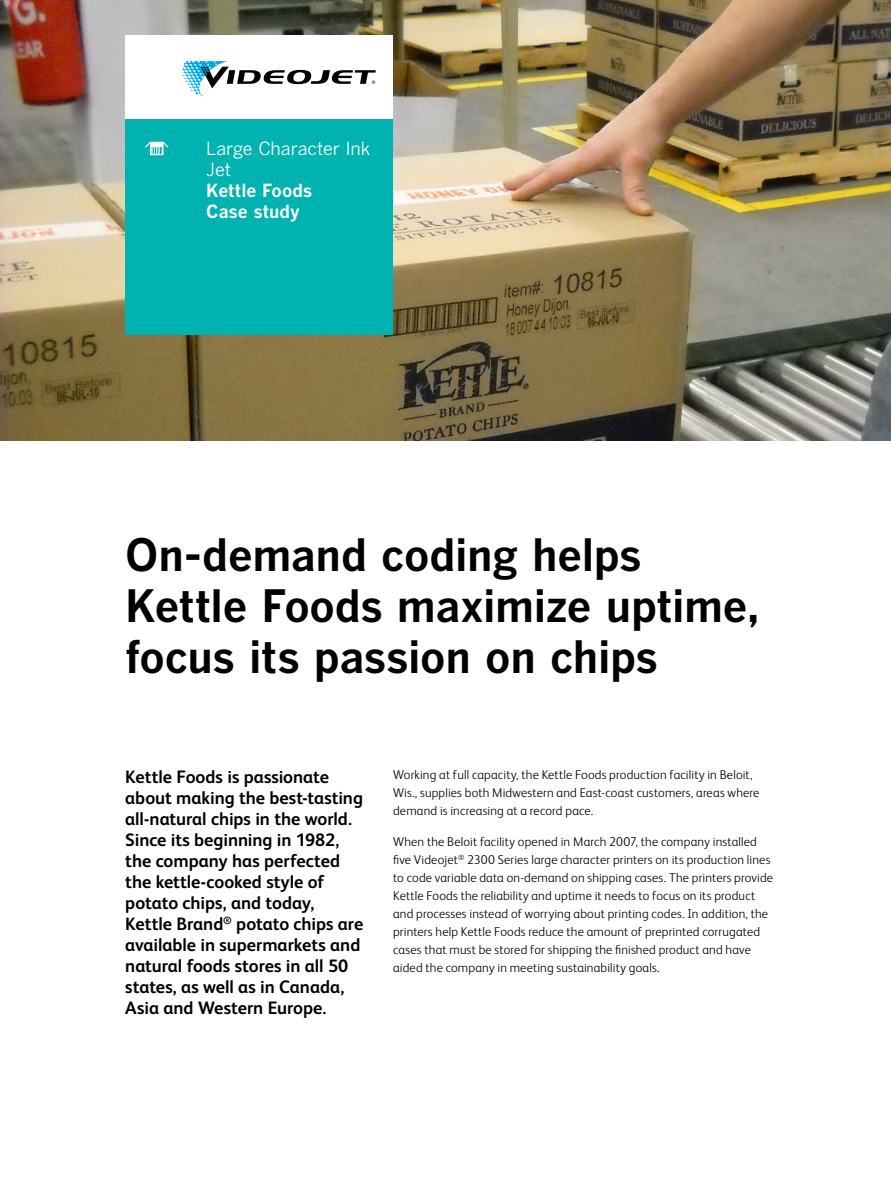
<style>
.page{position:relative;width:891px;height:1188px;background:#fff}
.page>*{position:absolute;margin:0;border:0;box-sizing:border-box;transform-origin:0 0}
.t1{font:44.25px/51px "Benton Got Bol";letter-spacing:-.01em;color:#000}
.t2{font:700 18px/21px "FS Albert";letter-spacing:-.005em;color:#000}
.t3{font:18px/21px "Benton Got Reg";letter-spacing:-.01em;color:#fff}
.t4{font:18px/21px "Benton Got Bol";color:#fff}
.t5{font:300 12.75px/18px "FS Albert";letter-spacing:.01em;color:#000}
</style>
<div class="page">
<img style="left:0;top:0;width:891px;height:441px">
<div style="left:125px;top:36px;width:268px;height:83px;background:#fff"></div>
<div style="left:125px;top:119px;width:268px;height:216px;background:#00b3b0"></div>
<svg style="left:183px;top:61px;width:193px;height:35px"></svg>
<svg style="left:145px;top:142px;width:23px;height:13px"></svg>
<h2 class="t3" style="left:206px;top:137px;width:165px">Large Character Ink<br>Jet</h2>
<h2 class="t4" style="left:206px;top:179px;width:107px">Kettle Foods<br>Case study</h2>
<h1 class="t1" style="left:125px;top:528px;width:636px">On-demand coding helps<br>Kettle Foods maximize uptime, focus its passion on chips</h1>
<p class="t2" style="left:125px;top:766px;width:240px">Kettle Foods is passionate about making the best-tasting all-natural chips in the world.<br>Since its beginning in 1982, the company has perfected the kettle-cooked style of potato chips, and today,<br>Kettle Brand<sup>®</sup> potato chips are available in supermarkets and natural foods stores in all 50 states, as well as in Canada,<br>Asia and Western Europe.</p>
<p class="t5" style="left:393px;top:766px;width:368px">Working at full capacity, the Kettle Foods production facility in Beloit,<br>Wis., supplies both Midwestern and East-coast customers, areas where demand is increasing at a record pace.</p>
<p class="t5" style="left:393px;top:833px;width:381px">When the Beloit facility opened in March 2007, the company installed five Videojet<sup>®</sup> 2300 Series large character printers on its production lines to code variable data on-demand on shipping cases. The printers provide Kettle Foods the reliability and uptime it needs to focus on its product and processes instead of worrying about printing codes. In addition, the printers help Kettle Foods reduce the amount of preprinted corrugated cases that must be stored for shipping the finished product and have aided the company in meeting sustainability goals.</p>
</div>
